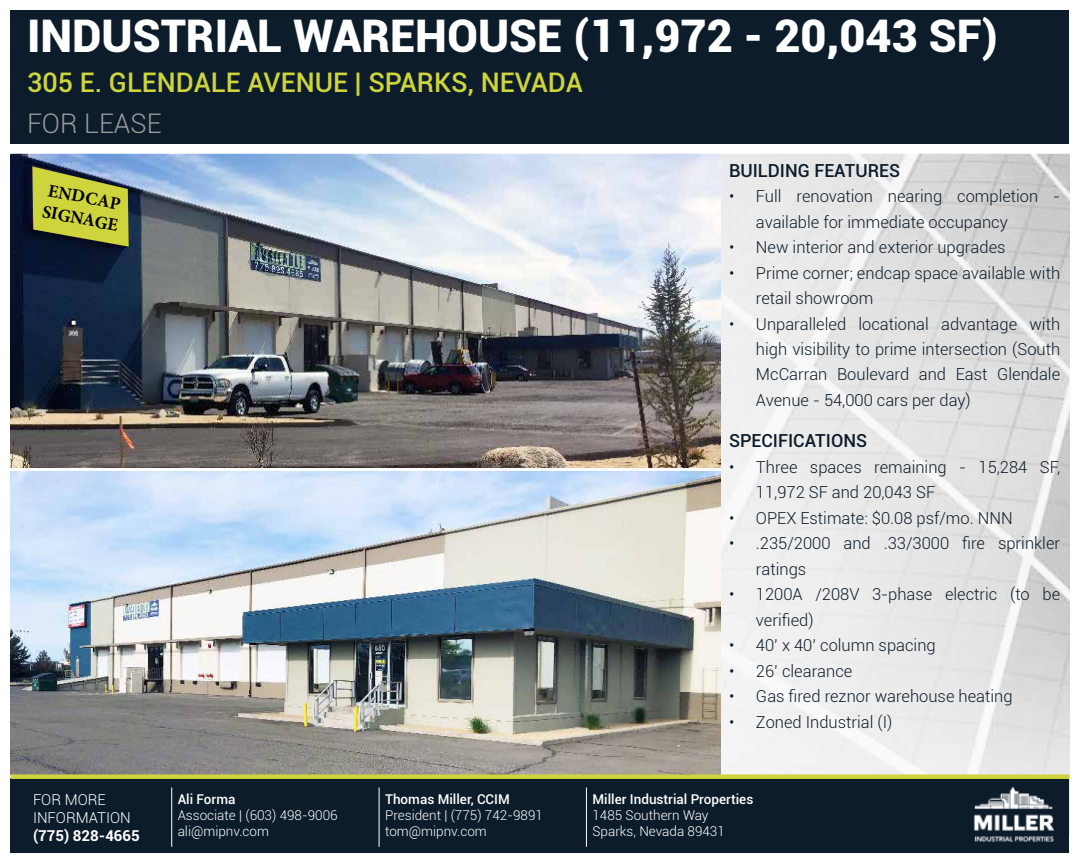
<style>
.page{position:relative;width:1080px;height:864px;background:#fff}
.page>*{position:absolute;margin:0;border:0;box-sizing:border-box;transform-origin:0 0}
.t1{font:900 45px "Roboto";color:#fff}
.t2{font:500 27px "Roboto";color:#ced43c}
.t3{font:300 27px "Roboto";color:#999b9a}
.t4{font:500 18px "Roboto";color:#0c1c2a}
.t5{font:700 18px/21.6px "Minion Pro";color:#000}
.t6{font:300 16.5px/25.5px "Roboto";color:#0c1c2a}
.t7{font:300 15px/18px "Roboto";color:#fff}
.t8{font:700 15px "Roboto";color:#fff}
.t9{font:300 13.5px/16.2px "Roboto";color:#fff}
.t10{font:500 13.5px "Roboto";color:#fff}
</style>
<div class="page">
<img style="left:10px;top:154px;width:711px;height:314px">
<img style="left:10px;top:471px;width:711px;height:303px">
<img style="left:722px;top:154px;width:348px;height:620px">
<div style="left:10px;top:10px;width:1060px;height:134px;background:#0c1c2a"></div>
<div style="left:10px;top:778px;width:1060px;height:76px;background:#0c1c2a"></div>
<img style="left:973px;top:786px;width:81px;height:56px">
<hr style="left:171px;top:788px;width:1px;height:59px;background:#fff">
<hr style="left:379px;top:788px;width:1px;height:59px;background:#fff">
<hr style="left:586px;top:788px;width:1px;height:59px;background:#fff">
<div style="left:10px;top:774px;width:1060px;height:5px;background:#ced43c"></div>
<svg style="left:32px;top:166px;width:97px;height:81px;background:#a5ad47"></svg>
<h1 class="t1" style="left:27px;top:4px;width:972px">INDUSTRIAL WAREHOUSE (11,972 - 20,043 SF)</h1>
<h2 class="t2" style="left:27px;top:64px;width:557px">305 E. GLENDALE AVENUE | SPARKS, NEVADA</h2>
<h2 class="t3" style="left:27px;top:104px;width:136px">FOR LEASE</h2>
<p class="t4" style="left:729px;top:157px;width:173px">BUILDING FEATURES</p>
<p class="t6" style="left:756px;top:183px;width:306px;text-indent:-27px">• Full renovation nearing completion - available for immediate occupancy</p>
<p class="t6" style="left:729px;top:234px;width:278px">• New interior and exterior upgrades</p>
<p class="t6" style="left:756px;top:259px;width:306px;text-indent:-27px">• Prime corner; endcap space available with retail showroom</p>
<p class="t6" style="left:756px;top:310px;width:306px;text-align:justify;text-indent:-27px">• Unparalleled locational advantage with high visibility to prime intersection (South McCarran Boulevard and East Glendale Avenue - 54,000 cars per day)</p>
<p class="t4" style="left:729px;top:428px;width:140px">SPECIFICATIONS</p>
<p class="t6" style="left:756px;top:454px;width:306px;text-indent:-27px">• Three spaces remaining - 15,284 SF,<br>11,972 SF and 20,043 SF</p>
<p class="t6" style="left:729px;top:505px;width:285px">• OPEX Estimate: $0.08 psf/mo. NNN</p>
<p class="t6" style="left:756px;top:530px;width:306px;text-indent:-27px">• .235/2000 and .33/3000 fire sprinkler ratings</p>
<p class="t6" style="left:756px;top:581px;width:306px;text-indent:-27px">• 1200A /208V 3-phase electric (to be verified)</p>
<p class="t6" style="left:729px;top:632px;width:208px">• 40’ x 40’ column spacing</p>
<p class="t6" style="left:729px;top:658px;width:125px">• 26’ clearance</p>
<p class="t6" style="left:729px;top:683px;width:285px">• Gas fired reznor warehouse heating</p>
<p class="t6" style="left:729px;top:709px;width:165px">• Zoned Industrial (I)</p>
<p class="t5" style="left:49px;top:179px;width:78px;rotate:11deg">ENDCAP<br>SIGNAGE</p>
<p class="t7" style="left:33px;top:790px;width:99px">FOR MORE<br>INFORMATION</p>
<p class="t8" style="left:33px;top:825px;width:108px">(775) 828-4665</p>
<p class="t10" style="left:178px;top:789px;width:59px">Ali Forma</p>
<p class="t9" style="left:178px;top:806px;width:161px">Associate | (603) 498-9006 ali@mipnv.com</p>
<p class="t10" style="left:385px;top:789px;width:126px">Thomas Miller, CCIM</p>
<p class="t9" style="left:385px;top:806px;width:159px">President | (775) 742-9891 tom@mipnv.com</p>
<p class="t10" style="left:592px;top:789px;width:162px">Miller Industrial Properties</p>
<p class="t9" style="left:592px;top:806px;width:134px">1485 Southern Way<br>Sparks, Nevada 89431</p>
</div>
